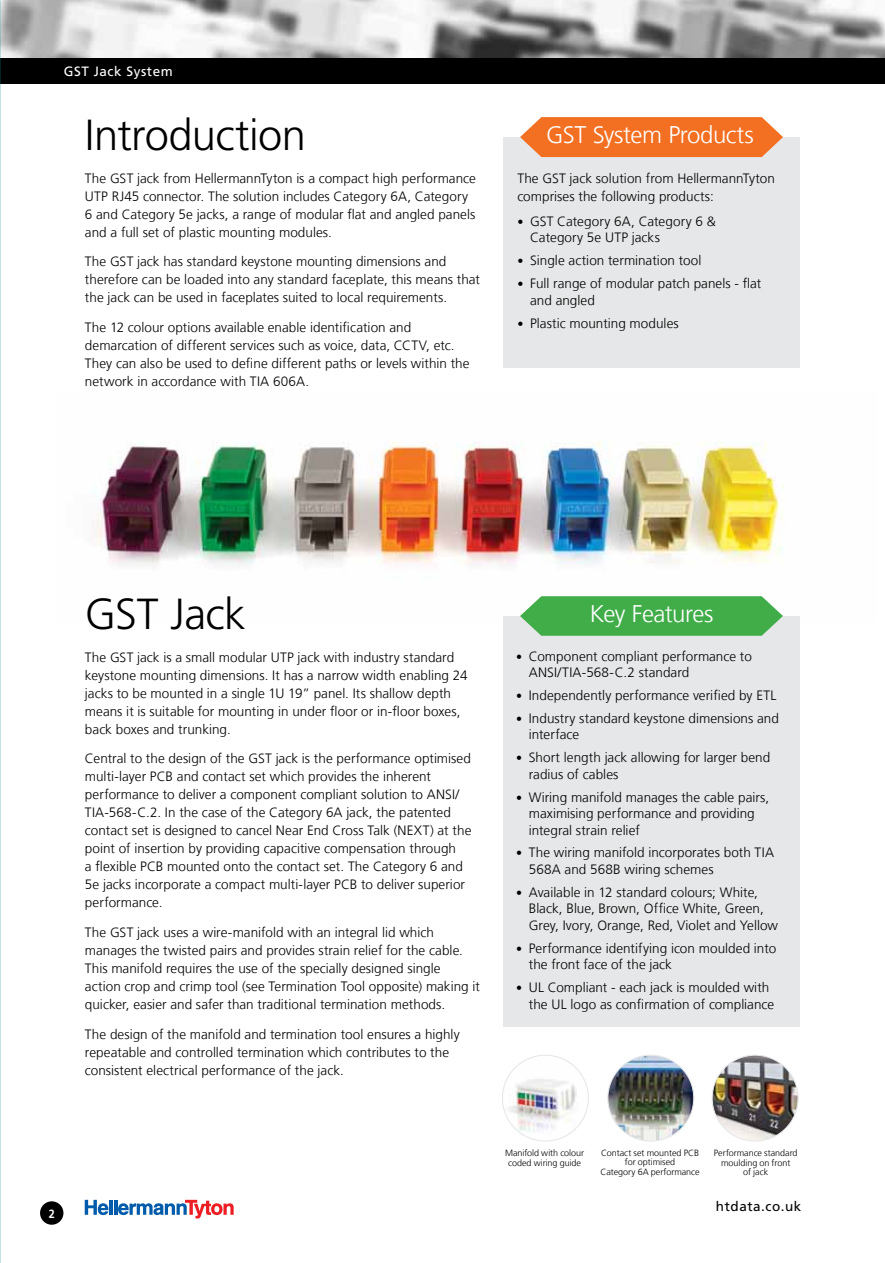
<style>
.page{position:relative;width:885px;height:1263px;background:#fff}
.page>*{position:absolute;margin:0;border:0;box-sizing:border-box;transform-origin:0 0}
.t1{font:300 43.5px "Frutiger LT Std";letter-spacing:-.015em;color:#000}
.t2{font:300 24px "Frutiger LT";letter-spacing:-.025em;color:#fff}
.t3{font:300 13.5px/18px "Frutiger LT";letter-spacing:.005em;color:#000}
.t4{font:13.5px "Frutiger LT Std";letter-spacing:.04em;color:#fff}
.t5{font:13.5px "Frutiger LT Std";letter-spacing:.04em;color:#000}
.t6{font:700 12px "Frutiger LT";color:#fff;scale:.9 1}
.t7{font:300 9px/9.8px "Frutiger LT";letter-spacing:-.005em;color:#000;text-align:center}
.s1{font-size:12px}
</style>
<div class="page">
<img style="left:1px;top:0;width:883px;height:58px">
<div style="left:40px;top:1201px;width:23px;height:24px;background:#000;border-radius:50%"></div>
<hr style="left:109px;top:1200px;width:3px;height:15px;background:#005baa">
<hr style="left:114px;top:1200px;width:3px;height:15px;background:#005baa">
<svg style="left:85px;top:1200px;width:23px;height:15px"></svg>
<svg style="left:118px;top:1200px;width:115px;height:18px"></svg>
<div style="left:0;top:58px;width:884px;height:26px;background:#000"></div>
<img style="left:92px;top:442px;width:708px;height:181px">
<img style="left:0;top:0;width:1px;height:1263px">
<div style="left:503px;top:616px;width:296px;height:411px;background:#e6e7e8"></div>
<svg style="left:520px;top:596px;width:262px;height:40px;background:#50b358"></svg>
<img style="left:712px;top:1055px;width:86px;height:86px;border-radius:43px">
<img style="left:607px;top:1055px;width:86px;height:86px;border-radius:43px">
<img style="left:502px;top:1055px;width:86px;height:86px;border-radius:43px">
<div style="left:503px;top:137px;width:296px;height:231px;background:#e6e7e8"></div>
<svg style="left:520px;top:117px;width:263px;height:40px;background:#f27a32"></svg>
<p class="t4" style="left:64px;top:64px;width:110px">GST Jack System</p>
<h1 class="t1" style="left:85px;top:110px;width:222px">Introduction</h1>
<p class="t3" style="left:85px;top:169px;width:392px">The GST jack from HellermannTyton is a compact high performance UTP RJ45 connector. The solution includes Category 6A, Category 6 and Category 5e jacks, a range of modular flat and angled panels and a full set of plastic mounting modules.</p>
<p class="t3" style="left:85px;top:253px;width:396px">The GST jack has standard keystone mounting dimensions and therefore can be loaded into any standard faceplate, this means that the jack can be used in faceplates suited to local requirements.</p>
<p class="t3" style="left:85px;top:318px;width:386px">The 12 colour options available enable identification and demarcation of different services such as voice, data, CCTV, etc.<br>They can also be used to define different paths or levels within the network in accordance with TIA 606A.</p>
<h2 class="t2" style="left:546px;top:121px;width:209px">GST System Products</h2>
<p class="t3" style="left:517px;top:169px;width:259px">The GST jack solution from HellermannTyton comprises the following products:</p>
<p class="t3" style="left:530px;top:213px;width:187px;line-height:16.5px;text-indent:-13px"><span class="s1">•</span> GST Category 6A, Category 6 &amp;<br>Category 5e UTP jacks</p>
<p class="t3" style="left:517px;top:252px;width:186px"><span class="s1">•</span> Single action termination tool</p>
<p class="t3" style="left:530px;top:275px;width:233px;line-height:16.5px;text-indent:-13px"><span class="s1">•</span> Full range of modular patch panels - flat and angled</p>
<p class="t3" style="left:517px;top:314px;width:163px"><span class="s1">•</span> Plastic mounting modules</p>
<p class="t6" style="left:49px;top:1206px;width:8px">2</p>
<h1 class="t1" style="left:85px;top:589px;width:162px">GST Jack</h1>
<p class="t3" style="left:85px;top:648px;width:384px">The GST jack is a small modular UTP jack with industry standard keystone mounting dimensions. It has a narrow width enabling 24 jacks to be mounted in a single 1U 19” panel. Its shallow depth means it is suitable for mounting in under floor or in-floor boxes, back boxes and trunking.</p>
<p class="t3" style="left:85px;top:750px;width:388px">Central to the design of the GST jack is the performance optimised multi-layer PCB and contact set which provides the inherent performance to deliver a component compliant solution to ANSI/ TIA-568-C.2. In the case of the Category 6A jack, the patented contact set is designed to cancel Near End Cross Talk (NEXT) at the point of insertion by providing capacitive compensation through<br>a flexible PCB mounted onto the contact set. The Category 6 and 5e jacks incorporate a compact multi-layer PCB to deliver superior performance.</p>
<p class="t3" style="left:85px;top:924px;width:396px">The GST jack uses a wire-manifold with an integral lid which manages the twisted pairs and provides strain relief for the cable.<br>This manifold requires the use of the specially designed single<br>action crop and crimp tool (see Termination Tool opposite) making it quicker, easier and safer than traditional termination methods.</p>
<p class="t3" style="left:85px;top:1025px;width:376px">The design of the manifold and termination tool ensures a highly repeatable and controlled termination which contributes to the consistent electrical performance of the jack.</p>
<h2 class="t2" style="left:589px;top:600px;width:125px">Key Features</h2>
<p class="t3" style="left:528px;top:648px;width:224px;line-height:16.5px;text-indent:-13px"><span class="s1">•</span> Component compliant performance to<br>ANSI/TIA-568-C.2 standard</p>
<p class="t3" style="left:516px;top:686px;width:262px"><span class="s1">•</span> Independently performance verified by ETL</p>
<p class="t3" style="left:528px;top:710px;width:251px;line-height:16.5px;text-indent:-13px"><span class="s1">•</span> Industry standard keystone dimensions and interface</p>
<p class="t3" style="left:528px;top:749px;width:243px;line-height:16.5px;text-indent:-13px"><span class="s1">•</span> Short length jack allowing for larger bend radius of cables</p>
<p class="t3" style="left:528px;top:789px;width:242px;line-height:16.5px;text-indent:-13px"><span class="s1">•</span> Wiring manifold manages the cable pairs, maximising performance and providing integral strain relief</p>
<p class="t3" style="left:528px;top:845px;width:247px;line-height:16.5px;text-indent:-13px"><span class="s1">•</span> The wiring manifold incorporates both TIA<br>568A and 568B wiring schemes</p>
<p class="t3" style="left:528px;top:884px;width:251px;line-height:16.5px;text-indent:-13px"><span class="s1">•</span> Available in 12 standard colours; White,<br>Black, Blue, Brown, Office White, Green,<br>Grey, Ivory, Orange, Red, Violet and Yellow</p>
<p class="t3" style="left:528px;top:940px;width:249px;line-height:16.5px;text-indent:-13px"><span class="s1">•</span> Performance identifying icon moulded into the front face of the jack</p>
<p class="t3" style="left:528px;top:979px;width:247px;line-height:16.5px;text-indent:-13px"><span class="s1">•</span> UL Compliant - each jack is moulded with the UL logo as confirmation of compliance</p>
<p class="t7" style="left:600px;top:1148px;width:101px">Contact set mounted PCB for optimised<br>Category 6A performance</p>
<p class="t7" style="left:505px;top:1148px;width:81px">Manifold with colour coded wiring guide</p>
<p class="t7" style="left:713px;top:1148px;width:85px">Performance standard moulding on front<br>of jack</p>
<p class="t5" style="left:716px;top:1199px;width:87px">htdata.co.uk</p>
</div>
